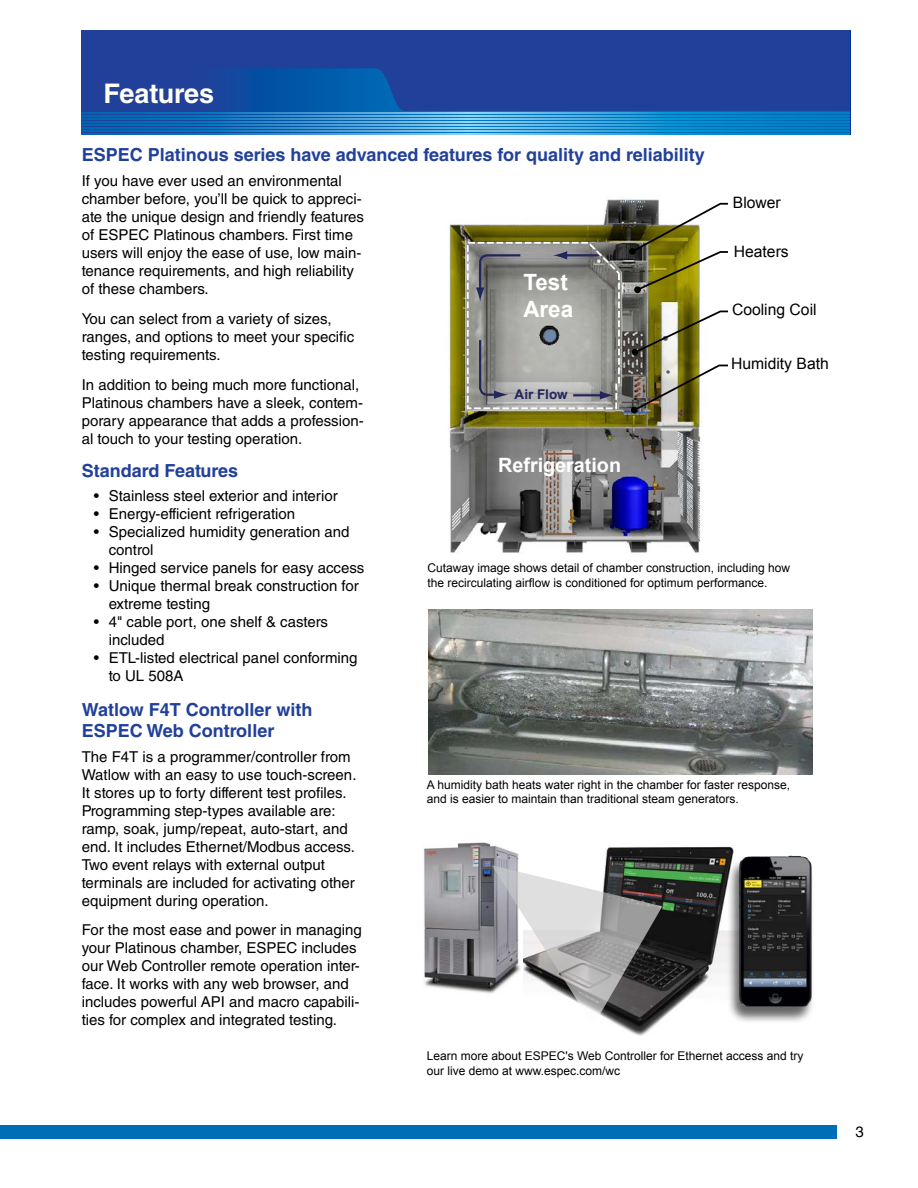
<style>
.page{position:relative;width:918px;height:1188px;background:#fff}
.page>*{position:absolute;margin:0;border:0;box-sizing:border-box;transform-origin:0 0}
.t1{font:700 27px "Helvetica LT Std";color:#fffef2}
.t2{font:700 22.5px/26.8px "Arial";color:#fff}
.t3{font:700 19.8px "Arial";color:#fff}
.t4{font:700 18px/21px "Helvetica LT Std";color:#21409a}
.t5{font:15.75px "Arial";color:#010101}
.t6{font:15px/18px "Helvetica LT Std";color:#000}
.t7{font:700 13.5px "Arial";color:#23265a}
.t8{font:12px/14.4px "Arial";color:#000}
</style>
<div class="page">
<img style="left:428px;top:609px;width:385px;height:166px">
<img style="left:449px;top:198px;width:253px;height:355px">
<svg style="left:466px;top:202px;width:262px;height:212px"></svg>
<div style="left:81px;top:30px;width:769px;height:105px;background:#21409a"></div>
<svg style="left:229px;top:68px;width:621px;height:65px"></svg>
<svg style="left:81px;top:112px;width:769px;height:2px;background:#2f97d3"></svg>
<svg style="left:81px;top:115px;width:769px;height:2px;background:#2f97d3"></svg>
<svg style="left:81px;top:118px;width:769px;height:2px;background:#2f97d3"></svg>
<svg style="left:81px;top:121px;width:769px;height:2px;background:#2f97d3"></svg>
<svg style="left:81px;top:124px;width:769px;height:2px;background:#2f97d3"></svg>
<svg style="left:81px;top:127px;width:769px;height:2px;background:#2f97d3"></svg>
<svg style="left:81px;top:130px;width:769px;height:2px;background:#2f97d3"></svg>
<svg style="left:81px;top:133px;width:769px;height:2px;background:#2f97d3"></svg>
<div style="left:0;top:1125px;width:837px;height:13px;background:#006eb6"></div>
<img style="left:605px;top:846px;width:129px;height:190px">
<div style="left:727px;top:858px;width:88px;height:166px;background:#000;opacity:.6"></div>
<img style="left:739px;top:856px;width:73px;height:151px">
<img style="left:423px;top:842px;width:96px;height:152px">
<img style="left:492px;top:865px;width:170px;height:161px">
<h1 class="t1" style="left:104px;top:77px;width:112px">Features</h1>
<p class="t4" style="left:82px;top:144px;width:624px">ESPEC Platinous series have advanced features for quality and reliability</p>
<p class="t6" style="left:82px;top:172px;width:284px">If you have ever used an environmental chamber before, you’ll be quick to appreci&shy;ate the unique design and friendly features of ESPEC Platinous chambers. First time users will enjoy the ease of use, low main&shy;tenance requirements, and high reliability of these chambers.</p>
<p class="t6" style="left:82px;top:309px;width:274px">You can select from a variety of sizes, ranges, and options to meet your specific testing requirements.</p>
<p class="t6" style="left:82px;top:375px;width:284px">In addition to being much more functional, Platinous chambers have a sleek, contem&shy;porary appearance that adds a profession&shy;al touch to your testing operation.</p>
<p class="t4" style="left:82px;top:459px;width:158px">Standard Features</p>
<p class="t6" style="left:94px;top:487px;width:246px">• Stainless steel exterior and interior</p>
<p class="t6" style="left:94px;top:505px;width:203px">• Energy-efficient refrigeration</p>
<p class="t6" style="left:109px;top:523px;width:242px;text-indent:-15px">• Specialized humidity generation and control</p>
<p class="t6" style="left:94px;top:559px;width:272px">• Hinged service panels for easy access</p>
<p class="t6" style="left:109px;top:577px;width:251px;text-indent:-15px">• Unique thermal break construction for extreme testing</p>
<p class="t6" style="left:109px;top:613px;width:221px;text-indent:-15px">• 4" cable port, one shelf &amp; casters included</p>
<p class="t6" style="left:109px;top:649px;width:250px;text-indent:-15px">• ETL-listed electrical panel conforming to UL 508A</p>
<p class="t4" style="left:82px;top:699px;width:232px">Watlow F4T Controller with<br>ESPEC Web Controller</p>
<p class="t6" style="left:82px;top:747px;width:276px">The F4T is a programmer/controller from Watlow with an easy to use touch-screen.<br>It stores up to forty different test profiles.<br>Programming step-types available are: ramp, soak, jump/repeat, auto-start, and end. It includes Ethernet/Modbus access.<br>Two event relays with external output terminals are included for activating other equipment during operation.</p>
<p class="t6" style="left:82px;top:921px;width:282px">For the most ease and power in managing your Platinous chamber, ESPEC includes our Web Controller remote operation inter&shy;face. It works with any web browser, and includes powerful API and macro capabili&shy;ties for complex and integrated testing.</p>
<h2 class="t2" style="left:523px;top:269px;width:51px">Test<br>Area</h2>
<p class="t7" style="left:515px;top:385px;width:55px">Air Flow</p>
<h3 class="t3" style="left:498px;top:452px;width:124px">Refrigeration</h3>
<p class="t5" style="left:733px;top:192px;width:49px">Blower</p>
<p class="t5" style="left:734px;top:241px;width:56px">Heaters</p>
<p class="t5" style="left:732px;top:299px;width:86px">Cooling Coil</p>
<p class="t5" style="left:731px;top:353px;width:99px">Humidity Bath</p>
<p class="t8" style="left:427px;top:561px;width:364px">Cutaway image shows detail of chamber construction, including how the recirculating airflow is conditioned for optimum performance.</p>
<p class="t8" style="left:427px;top:777px;width:365px">A humidity bath heats water right in the chamber for faster response, and is easier to maintain than traditional steam generators.</p>
<p class="t8" style="left:427px;top:1049px;width:378px">Learn more about ESPEC's Web Controller for Ethernet access and try our live demo at www.espec.com/wc</p>
<p class="t6" style="left:856px;top:1123px;width:10px">3</p>
</div>
